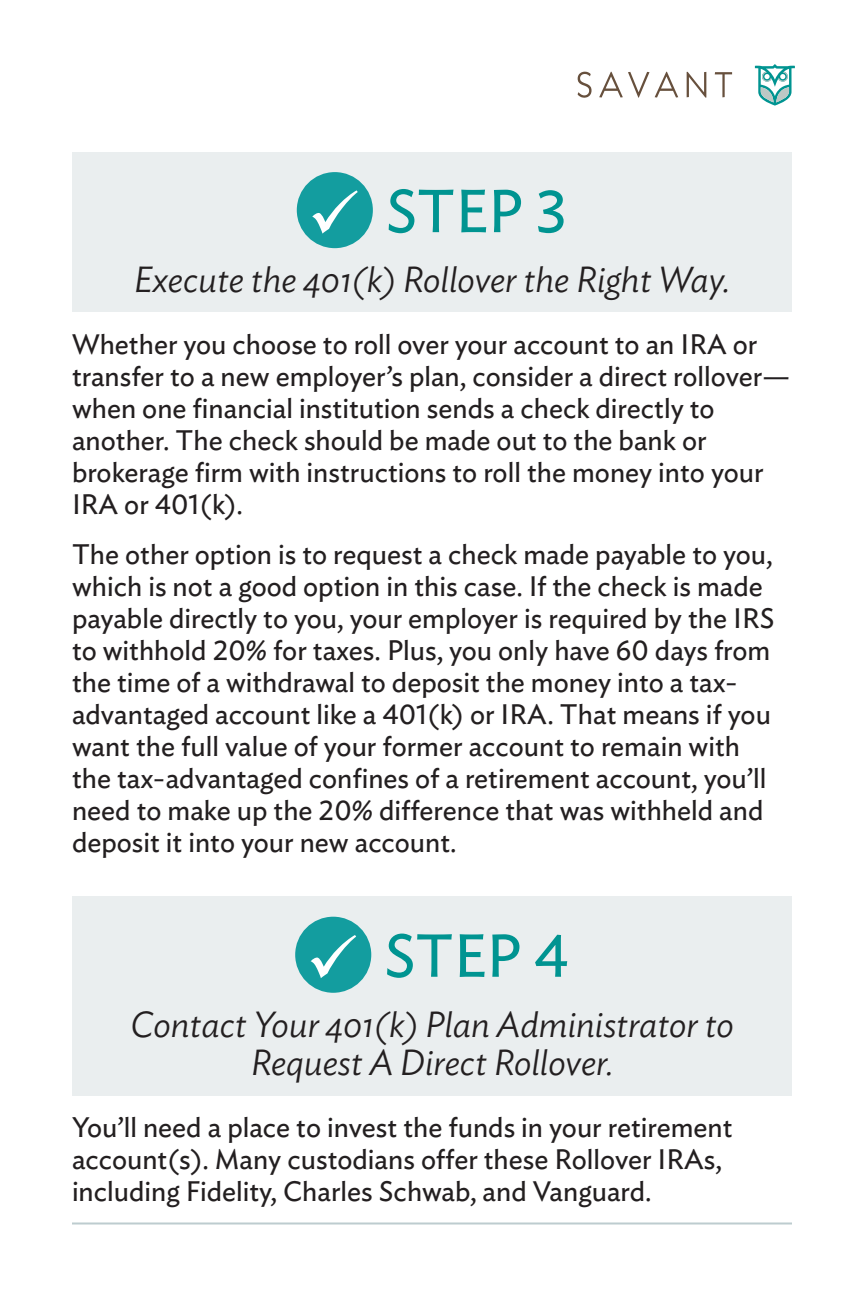
<style>
.page{position:relative;width:864px;height:1296px;background:#fff}
.page>*{position:absolute;margin:0;border:0;box-sizing:border-box;transform-origin:0 0}
.t1{font:60px "Ideal Sans";color:#009491}
.t2{font:italic 300 36px/38px "Ideal Sans";color:#231f20;text-align:center}
.t3{font:28px/32px "Ideal Sans";color:#231f20}
.s1{color:#fff}
</style>
<div class="page">
<hr style="left:72px;top:1222px;width:720px;height:2px;background:#bdcccf">
<svg style="left:755px;top:64px;width:40px;height:42px"></svg>
<svg style="left:578px;top:72px;width:14px;height:26px"></svg>
<svg style="left:599px;top:72px;width:79px;height:26px"></svg>
<svg style="left:687px;top:72px;width:19px;height:26px"></svg>
<svg style="left:715px;top:72px;width:17px;height:25px"></svg>
<div style="left:72px;top:152px;width:720px;height:160px;background:#eaeeef"></div>
<div style="left:297px;top:172px;width:76px;height:76px;background:#139d9f;border-radius:50%"></div>
<div style="left:72px;top:896px;width:720px;height:199px;background:#eaeeef"></div>
<div style="left:295px;top:917px;width:76px;height:76px;background:#139d9f;border-radius:50%"></div>
<h1 class="t1" style="left:307px;top:166px;width:261px"><span class="s1">✓</span> STEP 3</h1>
<p class="t2" style="left:134px;top:258px;width:598px">Execute the 401(k) Rollover the Right Way.</p>
<p class="t3" style="left:72px;top:326px;width:720px">Whether you choose to roll over your account to an IRA or transfer to a new employer’s plan, consider a direct rollover— when one financial institution sends a check directly to another. The check should be made out to the bank or brokerage firm with instructions to roll the money into your IRA or 401(k).</p>
<p class="t3" style="left:72px;top:536px;width:704px">The other option is to request a check made payable to you, which is not a good option in this case. If the check is made payable directly to you, your employer is required by the IRS to withhold 20% for taxes. Plus, you only have 60 days from the time of a withdrawal to deposit the money into a tax&shy;advantaged account like a 401(k) or IRA. That means if you want the full value of your former account to remain with the tax-advantaged confines of a retirement account, you’ll need to make up the 20% difference that was withheld and deposit it into your new account.</p>
<h1 class="t1" style="left:306px;top:910px;width:264px"><span class="s1">✓</span> STEP 4</h1>
<p class="t2" style="left:130px;top:1002px;width:605px">Contact Your 401(k) Plan Administrator to<br>Request A Direct Rollover.</p>
<p class="t3" style="left:72px;top:1109px;width:662px">You’ll need a place to invest the funds in your retirement account(s). Many custodians offer these Rollover IRAs, including Fidelity, Charles Schwab, and Vanguard.</p>
</div>
